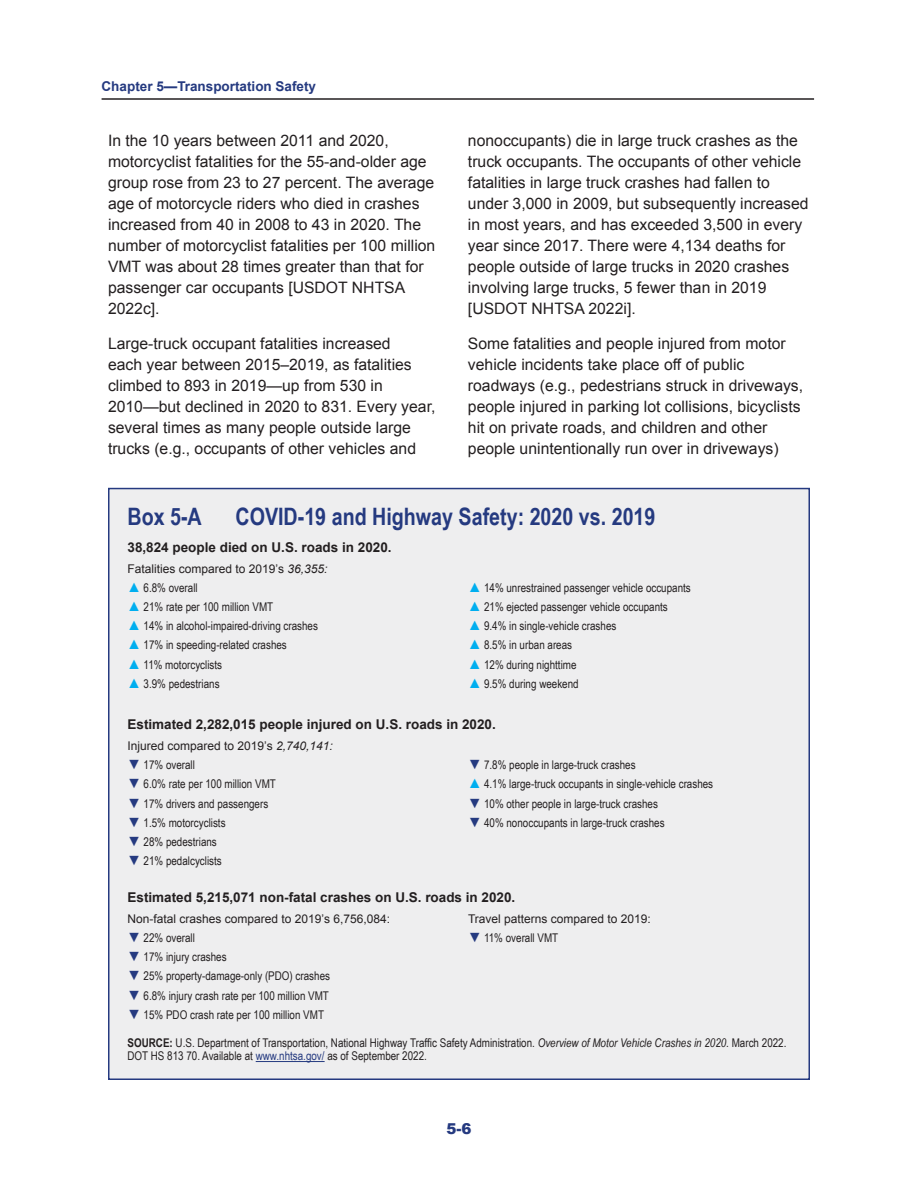
<style>
.page{position:relative;width:918px;height:1188px;background:#fff}
.page>*{position:absolute;margin:0;border:0;box-sizing:border-box;transform-origin:0 0}
.t1{font:700 24px "Arial Narrow";color:#253a80}
.t2{font:15.75px/21px "Arial";color:#231f20}
.t3{font:900 15px "Arial";color:#253a80}
.t4{font:700 13.5px "Arial";color:#231f20}
.t5{font:700 13.5px "Arial";color:#253a80}
.t6{font:12px/13.5px "Arial Narrow";color:#231f20}
.t7{font:12px "Arial";color:#231f20}
.s1{font-style:italic}
.s2{font-family:"Arial";font-size:13.5px;color:#00aeef}
.s3{font-family:"Arial";font-size:13.5px;color:#253a80}
.s4{font-weight:700}
.s5{color:#253a80}
</style>
<div class="page">
<hr style="left:102px;top:98px;width:712px;height:2px;background:#231f20">
<div style="left:109px;top:489px;width:700px;height:590px;background:#eeeeef"></div>
<hr style="left:256px;top:1061px;width:69px;height:1px;background:#253a80">
<p class="t5" style="left:102px;top:77px;width:216px">Chapter 5—Transportation Safety</p>
<p class="t2" style="left:108px;top:131px;width:329px">In the 10 years between 2011 and 2020, motorcyclist fatalities for the 55-and-older age group rose from 23 to 27 percent. The average age of motorcycle riders who died in crashes increased from 40 in 2008 to 43 in 2020. The number of motorcyclist fatalities per 100 million VMT was about 28 times greater than that for passenger car occupants [USDOT NHTSA 2022c].</p>
<p class="t2" style="left:108px;top:333px;width:329px">Large-truck occupant fatalities increased<br>each year between 2015–2019, as fatalities climbed to 893 in 2019—up from 530 in 2010—but declined in 2020 to 831. Every year, several times as many people outside large trucks (e.g., occupants of other vehicles and</p>
<p class="t2" style="left:468px;top:131px;width:342px">nonoccupants) die in large truck crashes as the truck occupants. The occupants of other vehicle fatalities in large truck crashes had fallen to under 3,000 in 2009, but subsequently increased in most years, and has exceeded 3,500 in every year since 2017. There were 4,134 deaths for people outside of large trucks in 2020 crashes involving large trucks, 5 fewer than in 2019 [USDOT NHTSA 2022i].</p>
<p class="t2" style="left:468px;top:333px;width:337px">Some fatalities and people injured from motor vehicle incidents take place off of public roadways (e.g., pedestrians struck in driveways, people injured in parking lot collisions, bicyclists hit on private roads, and children and other people unintentionally run over in driveways)</p>
<p class="t1" style="left:128px;top:498px;width:76px">Box 5-A</p>
<p class="t1" style="left:236px;top:498px;width:422px">COVID-19 and Highway Safety: 2020 vs. 2019</p>
<p class="t4" style="left:128px;top:538px;width:266px">38,824 people died on U.S. roads in 2020.</p>
<p class="t7" style="left:128px;top:561px;width:201px">Fatalities compared to 2019’s <span class="s1">36,355:</span></p>
<p class="t6" style="left:128px;top:580px;width:72px"><span class="s2">▲</span> 6.8% overall</p>
<p class="t6" style="left:468px;top:580px;width:224px"><span class="s2">▲</span> 14% unrestrained passenger vehicle occupants</p>
<p class="t6" style="left:128px;top:600px;width:147px"><span class="s2">▲</span> 21% rate per 100 million VMT</p>
<p class="t6" style="left:468px;top:600px;width:201px"><span class="s2">▲</span> 21% ejected passenger vehicle occupants</p>
<p class="t6" style="left:128px;top:619px;width:192px"><span class="s2">▲</span> 14% in alcohol-impaired-driving crashes</p>
<p class="t6" style="left:468px;top:619px;width:150px"><span class="s2">▲</span> 9.4% in single-vehicle crashes</p>
<p class="t6" style="left:128px;top:638px;width:161px"><span class="s2">▲</span> 17% in speeding-related crashes</p>
<p class="t6" style="left:468px;top:638px;width:106px"><span class="s2">▲</span> 8.5% in urban areas</p>
<p class="t6" style="left:128px;top:657px;width:96px"><span class="s2">▲</span> 11% motorcyclists</p>
<p class="t6" style="left:468px;top:657px;width:110px"><span class="s2">▲</span> 12% during nighttime</p>
<p class="t6" style="left:128px;top:676px;width:94px"><span class="s2">▲</span> 3.9% pedestrians</p>
<p class="t6" style="left:468px;top:676px;width:112px"><span class="s2">▲</span> 9.5% during weekend</p>
<p class="t4" style="left:128px;top:715px;width:370px">Estimated 2,282,015 people injured on U.S. roads in 2020.</p>
<p class="t7" style="left:128px;top:738px;width:207px">Injured compared to 2019’s <span class="s1">2,740,141:</span></p>
<p class="t6" style="left:128px;top:758px;width:69px"><span class="s3">▼</span> 17% overall</p>
<p class="t6" style="left:468px;top:758px;width:169px"><span class="s3">▼</span> 7.8% people in large-truck crashes</p>
<p class="t6" style="left:128px;top:777px;width:150px"><span class="s3">▼</span> 6.0% rate per 100 million VMT</p>
<p class="t6" style="left:468px;top:777px;width:247px"><span class="s2">▲</span> 4.1% large-truck occupants in single-vehicle crashes</p>
<p class="t6" style="left:128px;top:796px;width:142px"><span class="s3">▼</span> 17% drivers and passengers</p>
<p class="t6" style="left:468px;top:796px;width:192px"><span class="s3">▼</span> 10% other people in large-truck crashes</p>
<p class="t6" style="left:128px;top:815px;width:100px"><span class="s3">▼</span> 1.5% motorcyclists</p>
<p class="t6" style="left:468px;top:815px;width:198px"><span class="s3">▼</span> 40% nonoccupants in large-truck crashes</p>
<p class="t6" style="left:128px;top:835px;width:91px"><span class="s3">▼</span> 28% pedestrians</p>
<p class="t6" style="left:128px;top:854px;width:96px"><span class="s3">▼</span> 21% pedalcyclists</p>
<p class="t4" style="left:128px;top:888px;width:389px">Estimated 5,215,071 non-fatal crashes on U.S. roads in 2020.</p>
<p class="t7" style="left:128px;top:911px;width:264px">Non-fatal crashes compared to 2019’s 6,756,084:</p>
<p class="t7" style="left:468px;top:911px;width:184px">Travel patterns compared to 2019:</p>
<p class="t6" style="left:128px;top:931px;width:69px"><span class="s3">▼</span> 22% overall</p>
<p class="t6" style="left:468px;top:931px;width:92px"><span class="s3">▼</span> 11% overall VMT</p>
<p class="t6" style="left:128px;top:950px;width:101px"><span class="s3">▼</span> 17% injury crashes</p>
<p class="t6" style="left:128px;top:969px;width:204px"><span class="s3">▼</span> 25% property-damage-only (PDO) crashes</p>
<p class="t6" style="left:128px;top:988px;width:203px"><span class="s3">▼</span> 6.8% injury crash rate per 100 million VMT</p>
<p class="t6" style="left:128px;top:1007px;width:198px"><span class="s3">▼</span> 15% PDO crash rate per 100 million VMT</p>
<p class="t6" style="left:128px;top:1035px;width:660px"><span class="s4">SOURCE:</span> U.S. Department of Transportation, National Highway Traffic Safety Administration. <span class="s1">Overview of Motor Vehicle Crashes in 2020</span>. March 2022.<br>DOT HS 813 70. Available at <span class="s5">www.nhtsa.gov/</span> as of September 2022.</p>
<p class="t3" style="left:446px;top:1117px;width:27px">5-6</p>
</div>
